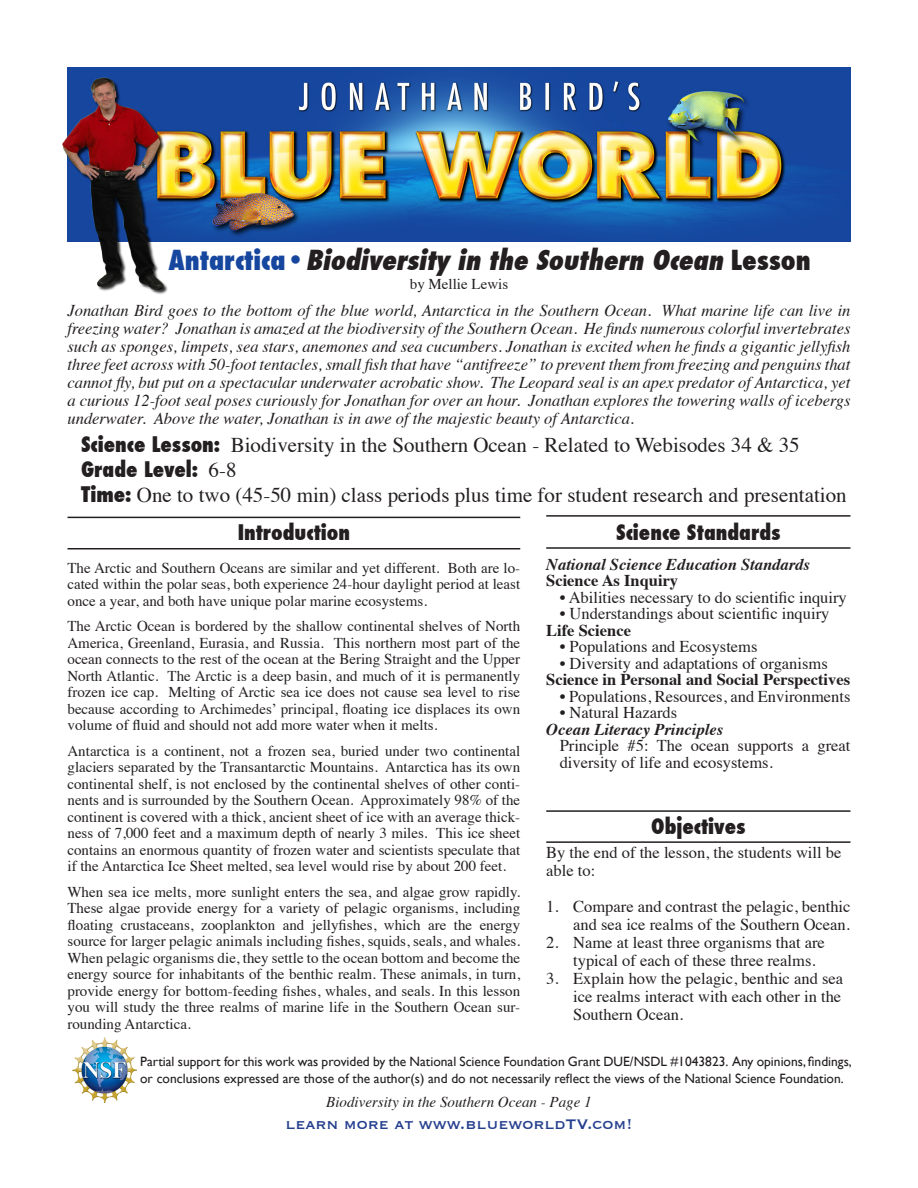
<style>
.page{position:relative;width:918px;height:1188px;background:#fff}
.page>*{position:absolute;margin:0;border:0;box-sizing:border-box;transform-origin:0 0}
.t1{font:italic 800 condensed 27px "Futura";color:#231f20}
.t2{font:21px "Times";color:#231f20}
.t3{font:800 condensed 21px "Futura";color:#231f20}
.t4{font:18px "Copperplate";color:#253f8e}
.t5{font:italic 16.5px/18px "Times";color:#231f20;text-align:justify}
.t6{font:16.5px/18px "Times";color:#231f20}
.t7{font:700 16.5px "Times";color:#231f20}
.t8{font:italic 700 16.5px "Times";color:#231f20}
.t9{font:15px/16.5px "Times";color:#231f20;text-align:justify}
.t10{font:italic 15px "Times";color:#231f20}
.t11{font:13.5px/16.2px "Gill Sans";color:#231f20}
.s1{font-style:normal;color:#16469e}
.s2{font-style:normal}
.s3{font-family:"Futura";font-weight:800;font-stretch:condensed}
.s4{font-family:"Times";font-weight:400;font-stretch:normal}
</style>
<div class="page">
<img style="left:176px;top:68px;width:674px;height:174px">
<img style="left:62px;top:68px;width:114px;height:226px">
<img style="left:72px;top:1038px;width:65px;height:64px">
<hr style="left:546px;top:547px;width:304px;height:2px;background:#231f20">
<hr style="left:546px;top:515px;width:304px;height:2px;background:#231f20">
<hr style="left:546px;top:841px;width:304px;height:2px;background:#231f20">
<hr style="left:546px;top:810px;width:304px;height:2px;background:#231f20">
<hr style="left:68px;top:548px;width:452px;height:1px;background:#231f20">
<hr style="left:68px;top:517px;width:452px;height:1px;background:#231f20">
<p class="t1" style="left:168px;top:241px;width:644px"><span class="s1">A n t a r c t i c a •</span> Biodiversity in the Southern Ocean <span class="s2">L e s s o n</span></p>
<p class="t5" style="left:68px;top:301px;width:785px">Jonathan Bird goes to the bottom of the blue world, Antarctica in the Southern Ocean. What marine life can live in freezing water? Jonathan is amazed at the biodiversity of the Southern Ocean. He finds numerous colorful invertebrates such as sponges, limpets, sea stars, anemones and sea cucumbers. Jonathan is excited when he finds a gigantic jellyfish three feet across with 50-foot tentacles, small fish that have “antifreeze” to prevent them from freezing and penguins that cannot fly, but put on a spectacular underwater acrobatic show. The Leopard seal is an apex predator of Antarctica, yet a curious 12-foot seal poses curiously for Jonathan for over an hour. Jonathan explores the towering walls of icebergs underwater. Above the water, Jonathan is in awe of the majestic beauty of Antarctica.</p>
<p class="t2" style="left:81px;top:425px;width:720px"><span class="s3">Science Lesson:</span> Biodiversity in the Southern Ocean - Related to Webisodes 34 &amp; 35</p>
<p class="t3" style="left:81px;top:455px;width:157px">Grade Level: <span class="s4">6-8</span></p>
<p class="t2" style="left:81px;top:476px;width:767px"><span class="s3">Time:</span> One to two (45-50 min) class periods plus time for student research and presentation</p>
<p class="t9" style="left:410px;top:274px;width:100px">by Mellie Lewis</p>
<p class="t3" style="left:238px;top:517px;width:114px">Introduction</p>
<p class="t9" style="left:68px;top:558px;width:454px">The Arctic and Southern Oceans are similar and yet different. Both are lo&shy;cated within the polar seas, both experience 24-hour daylight period at least once a year, and both have unique polar marine ecosystems.</p>
<p class="t9" style="left:68px;top:616px;width:454px">The Arctic Ocean is bordered by the shallow continental shelves of North America, Greenland, Eurasia, and Russia. This northern most part of the ocean connects to the rest of the ocean at the Bering Straight and the Upper North Atlantic. The Arctic is a deep basin, and much of it is permanently frozen ice cap. Melting of Arctic sea ice does not cause sea level to rise because according to Archimedes’ principal, floating ice displaces its own volume of fluid and should not add more water when it melts.</p>
<p class="t9" style="left:68px;top:741px;width:454px">Antarctica is a continent, not a frozen sea, buried under two continental glaciers separated by the Transantarctic Mountains. Antarctica has its own continental shelf, is not enclosed by the continental shelves of other conti&shy;nents and is surrounded by the Southern Ocean. Approximately 98% of the continent is covered with a thick, ancient sheet of ice with an average thick&shy;ness of 7,000 feet and a maximum depth of nearly 3 miles. This ice sheet contains an enormous quantity of frozen water and scientists speculate that if the Antarctica Ice Sheet melted, sea level would rise by about 200 feet.</p>
<p class="t9" style="left:68px;top:882px;width:454px">When sea ice melts, more sunlight enters the sea, and algae grow rapidly.<br>These algae provide energy for a variety of pelagic organisms, including floating crustaceans, zooplankton and jellyfishes, which are the energy source for larger pelagic animals including fishes, squids, seals, and whales.<br>When pelagic organisms die, they settle to the ocean bottom and become the energy source for inhabitants of the benthic realm. These animals, in turn, provide energy for bottom-feeding fishes, whales, and seals. In this lesson you will study the three realms of marine life in the Southern Ocean sur&shy;rounding Antarctica.</p>
<p class="t3" style="left:616px;top:517px;width:166px">Science Standards</p>
<p class="t8" style="left:546px;top:549px;width:265px">National Science Education Standards</p>
<p class="t7" style="left:546px;top:565px;width:134px">Science As Inquiry</p>
<p class="t6" style="left:560px;top:587px;width:289px">• Abilities necessary to do scientific inquiry</p>
<p class="t6" style="left:560px;top:603px;width:271px">• Understandings about scientific inquiry</p>
<p class="t7" style="left:546px;top:614px;width:86px">Life Science</p>
<p class="t6" style="left:560px;top:636px;width:199px">• Populations and Ecosystems</p>
<p class="t6" style="left:560px;top:653px;width:270px">• Diversity and adaptations of organisms</p>
<p class="t7" style="left:546px;top:664px;width:305px">Science in Personal and Social Perspectives</p>
<p class="t6" style="left:560px;top:686px;width:292px">• Populations, Resources, and Environments</p>
<p class="t6" style="left:560px;top:702px;width:119px">• Natural Hazards</p>
<p class="t8" style="left:546px;top:714px;width:178px">Ocean Literacy Principles</p>
<p class="t6" style="left:560px;top:736px;width:292px;line-height:16.5px">Principle #5: The ocean supports a great diversity of life and ecosystems.</p>
<p class="t3" style="left:651px;top:812px;width:96px">Objectives</p>
<p class="t6" style="left:546px;top:843px;width:297px">By the end of the lesson, the students will be able to:</p>
<p class="t6" style="left:546px;top:897px;width:306px;text-align:right">1. Compare and contrast the pelagic, benthic and sea ice realms of the Southern Ocean.</p>
<p class="t6" style="left:573px;top:933px;width:253px;text-indent:-27px">2. Name at least three organisms that are typical of each of these three realms.</p>
<p class="t6" style="left:573px;top:969px;width:271px;text-align:justify;text-indent:-27px">3. Explain how the pelagic, benthic and sea ice realms interact with each other in the Southern Ocean.</p>
<p class="t11" style="left:140px;top:1054px;width:713px">Partial support for this work was provided by the National Science Foundation Grant DUE/NSDL #1043823. Any opinions, findings, or conclusions expressed are those of the author(s) and do not necessarily reflect the views of the National Science Foundation.</p>
<p class="t10" style="left:326px;top:1089px;width:267px">Biodiversity in the Southern Ocean - Page 1</p>
<p class="t4" style="left:285px;top:1112px;width:349px">learn more at www.blueworldTV.com!</p>
</div>
